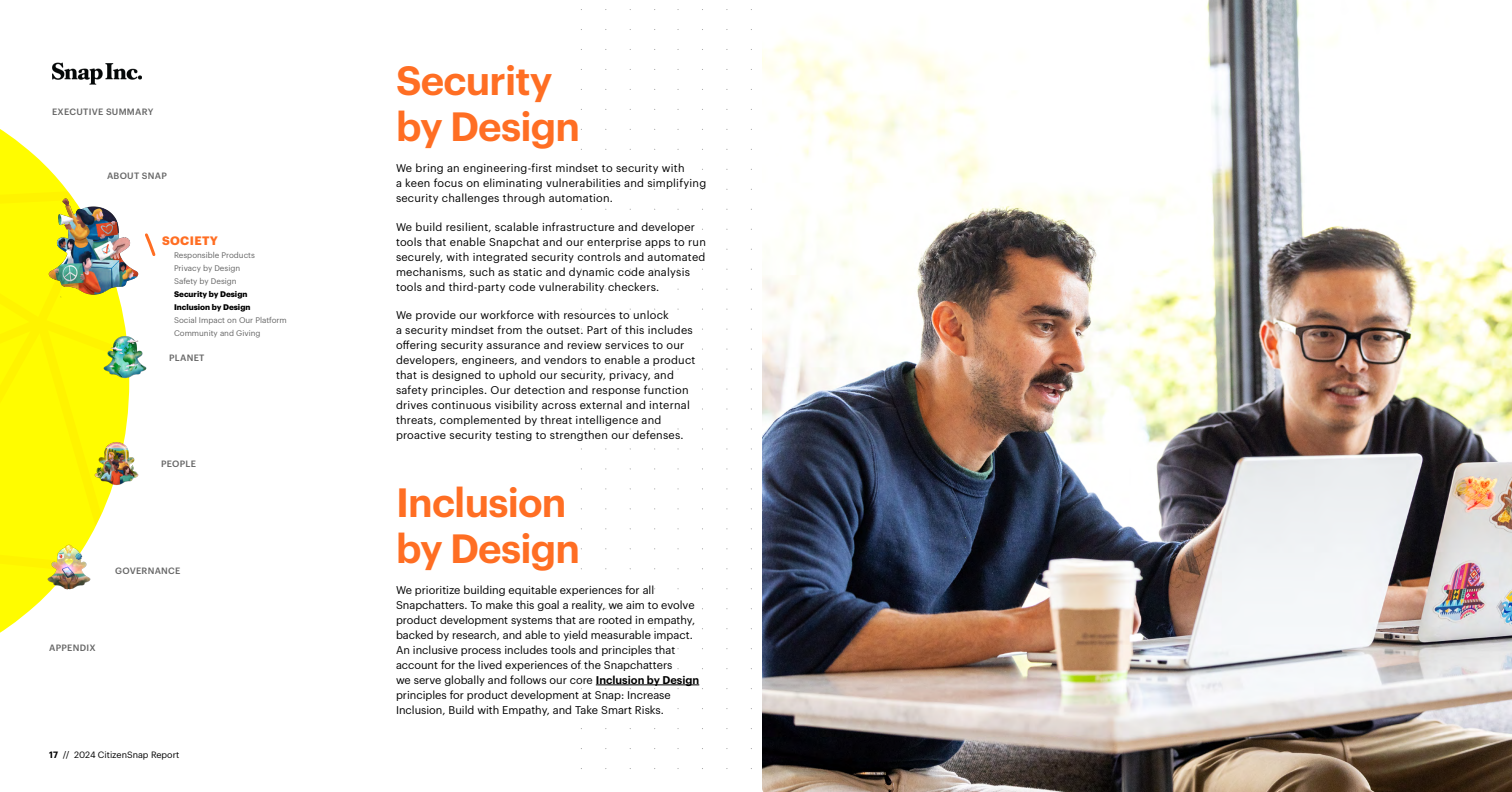
<style>
.page{position:relative;width:1512px;height:792px;background:#fff}
.page>*{position:absolute;margin:0;border:0;box-sizing:border-box;transform-origin:0 0}
.t1{font:600 40px/46px "Graphik";letter-spacing:-.02em;color:#ff6e23}
.t2{font:700 12px "Graphik";letter-spacing:.03em;color:#ff6e23}
.BodyText{font:11px/15px "Graphik";letter-spacing:.02em;color:#000}
.BodyText-2{font:11px/15px "Graphik";color:#000}
.t3{font:500 9px "Graphik";letter-spacing:.03em;color:#666}
.t4{font:9px "Graphik";color:#000}
.t5{font:8px/13px "Graphik";color:#666}
.t6{font:700 8px/13px "Graphik";color:#000}
.s1{font-weight:600}
</style>
<div class="page">
<svg style="left:677px;top:29px;width:2px;height:740px"></svg>
<svg style="left:726px;top:29px;width:2px;height:740px"></svg>
<svg style="left:702px;top:29px;width:1px;height:740px"></svg>
<svg style="left:751px;top:29px;width:1px;height:740px"></svg>
<svg style="left:581px;top:29px;width:1px;height:740px"></svg>
<svg style="left:630px;top:29px;width:1px;height:740px"></svg>
<svg style="left:605px;top:29px;width:1px;height:740px"></svg>
<svg style="left:654px;top:29px;width:1px;height:740px"></svg>
<hr style="left:596px;top:685px;width:103px;height:1px;background:#000">
<img style="left:762px;top:0;width:750px;height:792px">
<svg style="left:0;top:577px;width:48px;height:56px"></svg>
<svg style="left:0;top:129px;width:129px;height:448px"></svg>
<img style="left:52px;top:62px;width:89px;height:23px">
<img style="left:40px;top:197px;width:99px;height:108px">
<svg style="left:145px;top:233px;width:11px;height:23px"></svg>
<img style="left:43px;top:542px;width:52px;height:52px">
<img style="left:99px;top:331px;width:48px;height:52px">
<img style="left:91px;top:438px;width:48px;height:51px">
<p class="t3" style="left:52px;top:104px;width:103px">EXECUTIVE SUMMARY</p>
<p class="t3" style="left:107px;top:169px;width:61px">ABOUT SNAP</p>
<p class="t2" style="left:162px;top:231px;width:58px">SOCIETY</p>
<p class="t5" style="left:174px;top:248px;width:82px">Responsible Products<br>Privacy by Design<br>Safety by Design</p>
<p class="t6" style="left:174px;top:287px;width:78px">Security by Design<br>Inclusion by Design</p>
<p class="t5" style="left:174px;top:313px;width:114px">Social Impact on Our Platform<br>Community and Giving</p>
<p class="t3" style="left:169px;top:351px;width:37px">PLANET</p>
<p class="t3" style="left:161px;top:457px;width:36px">PEOPLE</p>
<p class="t3" style="left:115px;top:563px;width:67px">GOVERNANCE</p>
<p class="t3" style="left:49px;top:641px;width:48px">APPENDIX</p>
<p class="t4" style="left:49px;top:748px;width:132px"><span class="s1">17</span> // 2024 CitizenSnap Report</p>
<h1 class="t1" style="left:396px;top:54px;width:186px">Security by Design</h1>
<p class="BodyText" style="left:396px;top:160px;width:312px">We bring an engineering-first mindset to security with<br>a keen focus on eliminating vulnerabilities and simplifying security challenges through automation.</p>
<p class="BodyText" style="left:396px;top:218px;width:311px">We build resilient, scalable infrastructure and developer tools that enable Snapchat and our enterprise apps to run securely, with integrated security controls and automated mechanisms, such as static and dynamic code analysis tools and third-party code vulnerability checkers.</p>
<p class="BodyText" style="left:396px;top:307px;width:301px">We provide our workforce with resources to unlock<br>a security mindset from the outset. Part of this includes offering security assurance and review services to our developers, engineers, and vendors to enable a product that is designed to uphold our security, privacy, and safety principles. Our detection and response function drives continuous visibility across external and internal threats, complemented by threat intelligence and proactive security testing to strengthen our defenses.</p>
<h1 class="t1" style="left:396px;top:476px;width:186px">Inclusion by Design</h1>
<p class="BodyText-2" style="left:396px;top:581px;width:305px">We prioritize building equitable experiences for all Snapchatters. To make this goal a reality, we aim to evolve product development systems that are rooted in empathy, backed by research, and able to yield measurable impact.<br>An inclusive process includes tools and principles that account for the lived experiences of the Snapchatters<br>we serve globally and follows our core <span class="s1">Inclusion by Design </span>principles for product development at Snap: Increase Inclusion, Build with Empathy, and Take Smart Risks.</p>
</div>
